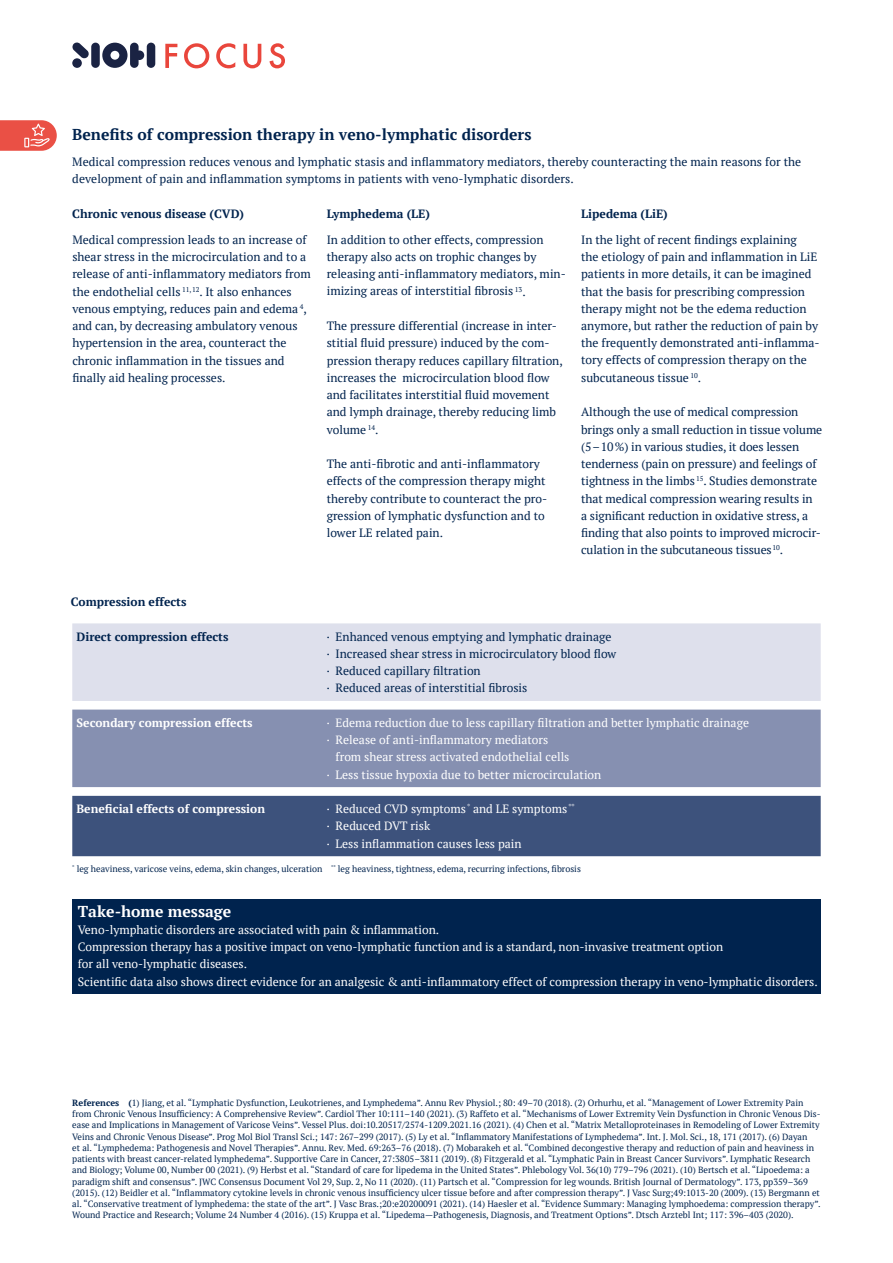
<style>
.page{position:relative;width:893px;height:1263px;background:#fff}
.page>*{position:absolute;margin:0;border:0;box-sizing:border-box;transform-origin:0 0}
.t1{font:700 15.75px "PT Serif";color:#00234e}
.t2{font:700 15.75px "PT Serif";color:#fff}
.t3{font:12px/17.2px "PT Serif";color:#00234e}
.t4{font:12px/17.2px "PT Serif";color:#fff}
.t5{font:700 12px "PT Serif";color:#00234e}
.t6{font:700 12px "PT Serif";color:#fff}
.t7{font:9px/11.2px "PT Serif";color:#00234e}
.s1{font-weight:700}
</style>
<div class="page">
<svg style="left:165px;top:43px;width:120px;height:25px"></svg>
<div style="left:130px;top:43px;width:9px;height:25px;background:#1a2343;border-radius:4px"></div>
<div style="left:147px;top:43px;width:8px;height:25px;background:#1a2343;border-radius:4px"></div>
<div style="left:135px;top:50px;width:9px;height:10px;background:#1a2343;border-radius:50%"></div>
<div style="left:91px;top:43px;width:9px;height:25px;background:#1a2343;border-radius:4px"></div>
<svg style="left:72px;top:43px;width:17px;height:16px"></svg>
<div style="left:72px;top:58px;width:10px;height:10px;background:#1a2343;border-radius:50%"></div>
<svg style="left:102px;top:43px;width:26px;height:25px"></svg>
<svg style="left:0;top:120px;width:57px;height:31px;background:#ed6a61"></svg>
<div style="left:72px;top:623px;width:749px;height:78px;background:#dee0ec"></div>
<div style="left:72px;top:710px;width:749px;height:77px;background:#8690b1"></div>
<div style="left:72px;top:796px;width:749px;height:60px;background:#3d527c"></div>
<div style="left:72px;top:899px;width:749px;height:95px;background:#00234e"></div>
<h1 class="t1" style="left:72px;top:124px;width:461px">Benefits of compression therapy in veno-lymphatic disorders</h1>
<p class="t3" style="left:72px;top:153px;width:730px">Medical compression reduces venous and lymphatic stasis and inflammatory mediators, thereby counteracting the main reasons for the development of pain and inflammation symptoms in patients with veno-lymphatic disorders.</p>
<p class="t5" style="left:72px;top:206px;width:173px">Chronic venous disease (CVD)</p>
<p class="t5" style="left:327px;top:206px;width:105px">Lymphedema (LE)</p>
<p class="t5" style="left:581px;top:206px;width:88px">Lipedema (LiE)</p>
<p class="t3" style="left:72px;top:231px;width:240px">Medical compression leads to an increase of shear stress in the microcirculation and to a release of anti-inflammatory mediators from the endothelial cells <sup>11,12</sup>. It also enhances venous emptying, reduces pain and edema <sup>4</sup>, and can, by decreasing ambulatory venous hypertension in the area, counteract the chronic inflammation in the tissues and finally aid healing processes.</p>
<p class="t3" style="left:327px;top:231px;width:241px">In addition to other effects, compression therapy also acts on trophic changes by releasing anti-inflammatory mediators, min&shy;imizing areas of interstitial fibrosis <sup>13</sup>.</p>
<p class="t3" style="left:327px;top:317px;width:238px">The pressure differential (increase in inter&shy;stitial fluid pressure) induced by the com&shy;pression therapy reduces capillary filtration, increases the microcirculation blood flow and facilitates interstitial fluid movement and lymph drainage, thereby reducing limb volume <sup>14</sup>.</p>
<p class="t3" style="left:327px;top:455px;width:222px">The anti-fibrotic and anti-inflammatory effects of the compression therapy might thereby contribute to counteract the pro&shy;gression of lymphatic dysfunction and to lower LE related pain.</p>
<p class="t3" style="left:581px;top:231px;width:240px">In the light of recent findings explaining<br>the etiology of pain and inflammation in LiE patients in more details, it can be imagined that the basis for prescribing compression therapy might not be the edema reduction anymore, but rather the reduction of pain by the frequently demonstrated anti-inflamma&shy;tory effects of compression therapy on the subcutaneous tissue <sup>10</sup>.</p>
<p class="t3" style="left:581px;top:403px;width:243px">Although the use of medical compression brings only a small reduction in tissue volume (5–10%) in various studies, it does lessen tenderness (pain on pressure) and feelings of tightness in the limbs <sup>15</sup>. Studies demonstrate that medical compression wearing results in<br>a significant reduction in oxidative stress, a finding that also points to improved microcir&shy;culation in the subcutaneous tissues<sup>10</sup>.</p>
<p class="t5" style="left:71px;top:594px;width:117px">Compression effects</p>
<p class="t5" style="left:77px;top:628px;width:153px">Direct compression effects</p>
<p class="t3" style="left:327px;top:627px;width:291px">· Enhanced venous emptying and lymphatic drainage · Increased shear stress in microcirculatory blood flow · Reduced capillary filtration<br>· Reduced areas of interstitial fibrosis</p>
<p class="t4" style="left:327px;top:714px;width:424px">· Edema reduction due to less capillary filtration and better lymphatic drainage</p>
<p class="t4" style="left:327px;top:731px;width:223px">· Release of anti-inflammatory mediators</p>
<p class="t4" style="left:336px;top:748px;width:235px">from shear stress activated endothelial cells</p>
<p class="t4" style="left:327px;top:765px;width:276px">· Less tissue hypoxia due to better microcirculation</p>
<p class="t4" style="left:327px;top:800px;width:250px">· Reduced CVD symptoms <sup>*</sup> and LE symptoms <sup>** </sup>· Reduced DVT risk<br>· Less inflammation causes less pain</p>
<p class="t6" style="left:77px;top:715px;width:178px">Secondary compression effects</p>
<p class="t6" style="left:77px;top:801px;width:190px">Beneficial effects of compression</p>
<p class="t7" style="left:72px;top:863px;width:510px"><sup>*</sup> leg heaviness, varicose veins, edema, skin changes, ulceration <sup>**</sup> leg heaviness, tightness, edema, recurring infections, fibrosis</p>
<h1 class="t2" style="left:78px;top:901px;width:155px">Take-home message</h1>
<p class="t4" style="left:78px;top:921px;width:741px">Veno-lymphatic disorders are associated with pain &amp; inflammation.<br>Compression therapy has a positive impact on veno-lymphatic function and is a standard, non-invasive treatment option<br>for all veno-lymphatic diseases.<br>Scientific data also shows direct evidence for an analgesic &amp; anti-inflammatory effect of compression therapy in veno-lymphatic disorders.</p>
<p class="t7" style="left:72px;top:1097px;width:750px"><span class="s1">References (</span>1) Jiang, et al. “Lymphatic Dysfunction, Leukotrienes, and Lymphedema”. Annu Rev Physiol.; 80: 49–70 (2018). (2) Orhurhu, et al. “Management of Lower Extremity Pain from Chronic Venous Insufficiency: A Comprehensive Review”. Cardiol Ther 10:111–140 (2021). (3) Raffeto et al. “Mechanisms of Lower Extremity Vein Dysfunction in Chronic Venous Dis&shy;ease and Implications in Management of Varicose Veins”. Vessel Plus. doi:10.20517/2574-1209.2021.16 (2021). (4) Chen et al. “Matrix Metalloproteinases in Remodeling of Lower Extremity Veins and Chronic Venous Disease”. Prog Mol Biol Transl Sci.; 147: 267–299 (2017). (5) Ly et al. “Inflammatory Manifestations of Lymphedema”. Int. J. Mol. Sci., 18, 171 (2017). (6) Dayan<br>et al. “Lymphedema: Pathogenesis and Novel Therapies”. Annu. Rev. Med. 69:263–76 (2018). (7) Mobarakeh et al. “Combined decongestive therapy and reduction of pain and heaviness in patients with breast cancer-related lymphedema”. Supportive Care in Cancer, 27:3805–3811 (2019). (8) Fitzgerald et al. “Lymphatic Pain in Breast Cancer Survivors”. Lymphatic Research and Biology; Volume 00, Number 00 (2021). (9) Herbst et al. “Standard of care for lipedema in the United States”. Phlebology Vol. 36(10) 779–796 (2021). (10) Bertsch et al. “Lipoedema: a paradigm shift and consensus”. JWC Consensus Document Vol 29, Sup. 2, No 11 (2020). (11) Partsch et al. “Compression for leg wounds. British Journal of Dermatology”. 173, pp359–369 (2015). (12) Beidler et al. “Inflammatory cytokine levels in chronic venous insufficiency ulcer tissue before and after compression therapy”. J Vasc Surg;49:1013-20 (2009). (13) Bergmann et al. “Conservative treatment of lymphedema: the state of the art”. J Vasc Bras.;20:e20200091 (2021). (14) Haesler et al. “Evidence Summary: Managing lymphoedema: compression therapy”.<br>Wound Practice and Research; Volume 24 Number 4 (2016). (15) Kruppa et al. “Lipedema—Pathogenesis, Diagnosis, and Treatment Options”. Dtsch Arztebl Int; 117: 396–403 (2020).</p>
</div>
